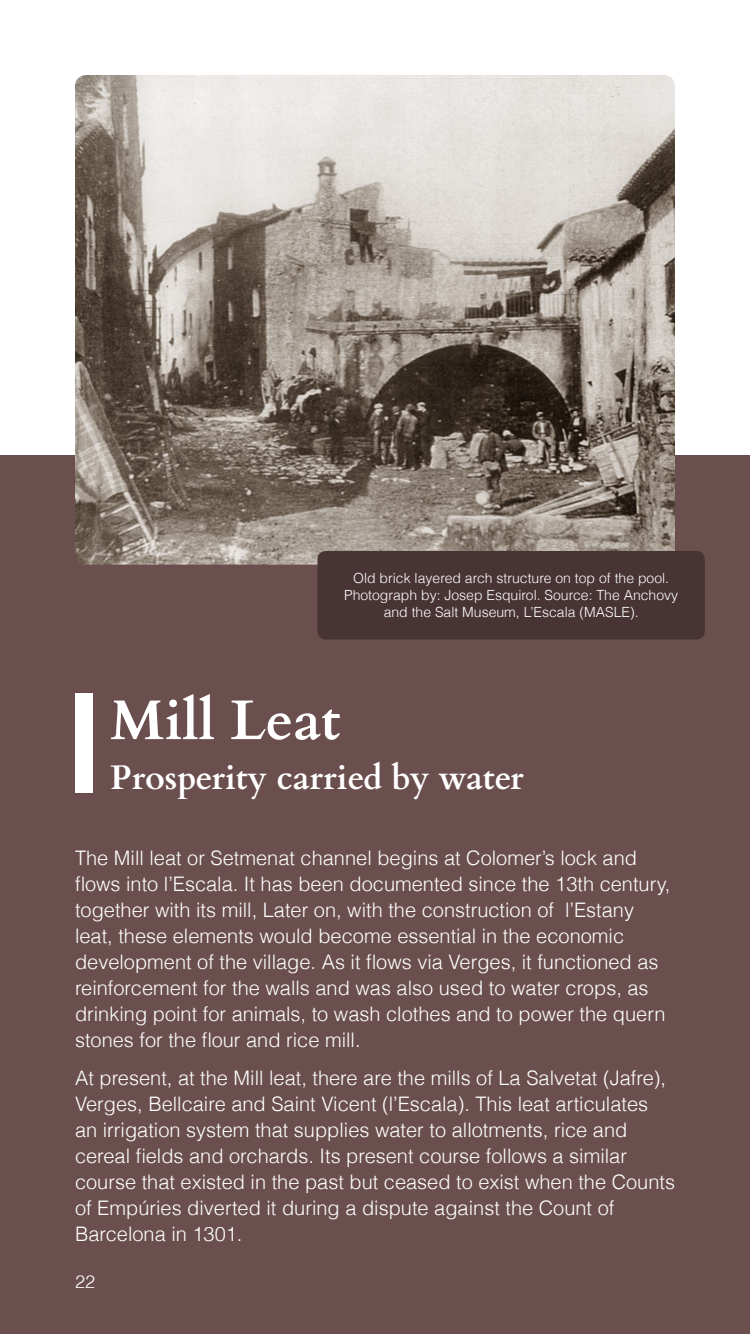
<style>
.page{position:relative;width:750px;height:1334px;background:#fff}
.page>*{position:absolute;margin:0;border:0;box-sizing:border-box;transform-origin:0 0}
.t1{font:700 56px "Cardo";color:#fff}
.t2{font:700 34px "Cardo";color:#fff}
.t3{font:300 20px/26px "Helvetica";color:#fff}
.t4{font:300 18px "Helvetica";color:#fff}
.t5{font:300 14px/16.8px "Helvetica";color:#fff;text-align:center}
</style>
<div class="page">
<div style="left:0;top:456px;width:750px;height:878px;background:#6b4f4f"></div>
<img style="left:75px;top:75px;width:600px;height:490px">
<div style="left:317px;top:551px;width:388px;height:89px;background:#483434;border-radius:9px"></div>
<div style="left:75px;top:693px;width:17px;height:99px;background:#fff"></div>
<p class="t5" style="left:344px;top:569px;width:336px">Old brick layered arch structure on top of the pool.<br>Photograph by: Josep Esquirol. Source: The Anchovy and the Salt Museum, L’Escala (MASLE).</p>
<p class="t1" style="left:110px;top:675px;width:232px">Mill Leat</p>
<p class="t2" style="left:110px;top:750px;width:415px">Prosperity carried by water</p>
<p class="t3" style="left:75px;top:844px;width:597px">The Mill leat or Setmenat channel begins at Colomer’s lock and flows into l’Escala. It has been documented since the 13th century, together with its mill, Later on, with the construction of l’Estany leat, these elements would become essential in the economic development of the village. As it flows via Verges, it functioned as reinforcement for the walls and was also used to water crops, as drinking point for animals, to wash clothes and to power the quern stones for the flour and rice mill.</p>
<p class="t3" style="left:75px;top:1064px;width:602px">At present, at the Mill leat, there are the mills of La Salvetat (Jafre), Verges, Bellcaire and Saint Vicent (l’Escala). This leat articulates an irrigation system that supplies water to allotments, rice and cereal fields and orchards. Its present course follows a similar course that existed in the past but ceased to exist when the Counts of Empúries diverted it during a dispute against the Count of Barcelona in 1301.</p>
<p class="t4" style="left:75px;top:1268px;width:22px">22</p>
</div>
